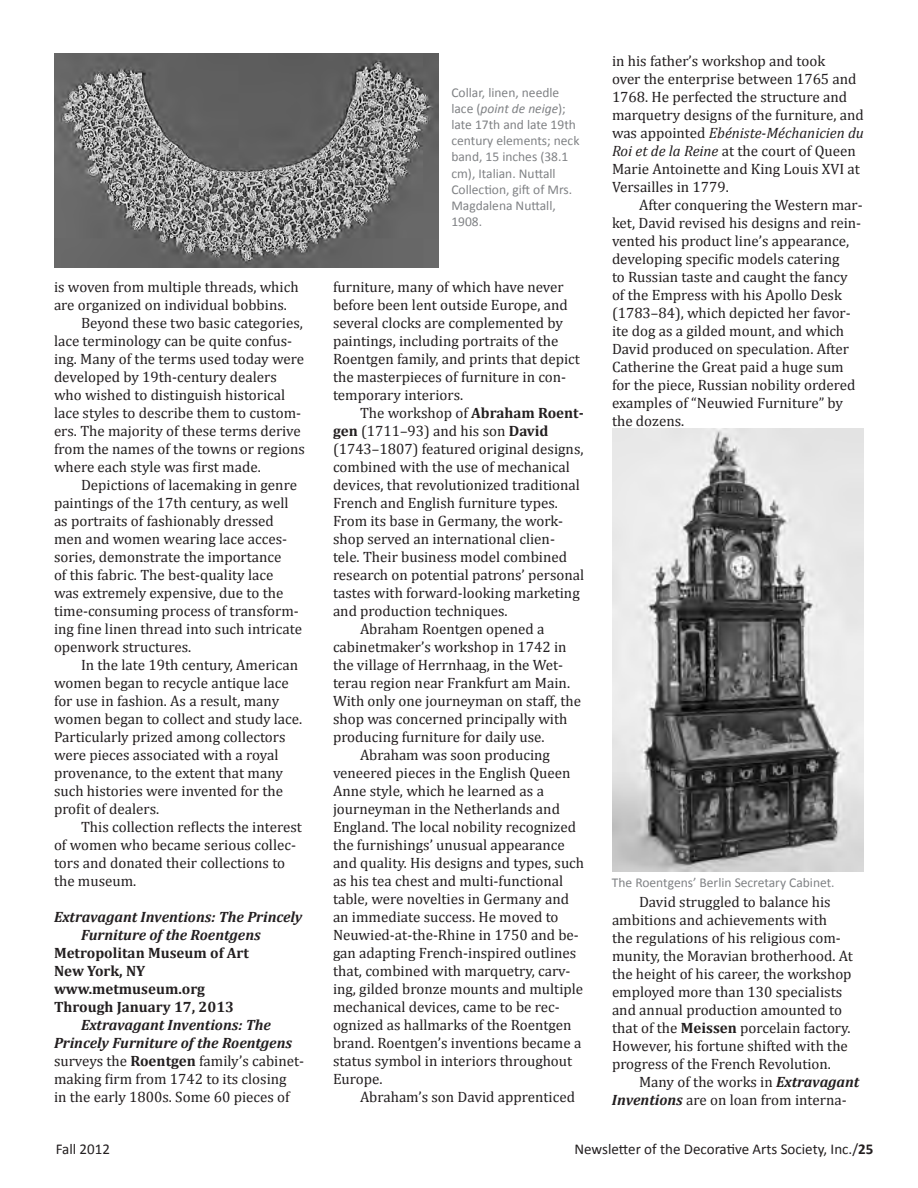
<style>
.page{position:relative;width:918px;height:1188px;background:#fff}
.page>*{position:absolute;margin:0;border:0;box-sizing:border-box;transform-origin:0 0}
.Body_text{font:15px/18px "Cambria";color:#231f20}
.Body_text-2{font:700 15px "Cambria";color:#231f20}
.Body_text-3{font:italic 700 15px "Cambria";color:#231f20}
.t1{font:15px "Calibri";color:#231f20}
.Body_text-4{font:13.5px/16.2px "Calibri";color:#808285}
.s1{font-weight:700;font-style:italic}
.s2{font-weight:700}
.s3{font-style:italic}
</style>
<div class="page">
<img style="left:612px;top:429px;width:252px;height:442px">
<img style="left:54px;top:54px;width:384px;height:214px">
<p class="Body_text" style="left:54px;top:278px;width:246px">is woven from multiple threads, which</p>
<p class="Body_text" style="left:54px;top:296px;width:234px">are organized on individual bobbins.</p>
<p class="Body_text" style="left:81px;top:314px;width:223px">Beyond these two basic categories,</p>
<p class="Body_text" style="left:54px;top:332px;width:240px">lace terminology can be quite confus-</p>
<p class="Body_text" style="left:54px;top:350px;width:252px">ing. Many of the terms used today were</p>
<p class="Body_text" style="left:54px;top:368px;width:224px">developed by 19th-century dealers</p>
<p class="Body_text" style="left:54px;top:386px;width:233px">who wished to distinguish historical</p>
<p class="Body_text" style="left:54px;top:404px;width:249px">lace styles to describe them to custom-</p>
<p class="Body_text" style="left:54px;top:422px;width:248px">ers. The majority of these terms derive</p>
<p class="Body_text" style="left:54px;top:440px;width:252px">from the names of the towns or regions</p>
<p class="Body_text" style="left:54px;top:458px;width:208px">where each style was first made.</p>
<p class="Body_text" style="left:54px;top:476px;width:250px;text-indent:27px">Depictions of lacemaking in genre paintings of the 17th century, as well as portraits of fashionably dressed men and women wearing lace acces&shy;sories, demonstrate the importance<br>of this fabric. The best-quality lace was extremely expensive, due to the time-consuming process of transform&shy;ing fine linen thread into such intricate openwork structures.</p>
<p class="Body_text" style="left:54px;top:656px;width:250px;text-indent:27px">In the late 19th century, American women began to recycle antique lace for use in fashion. As a result, many women began to collect and study lace.<br>Particularly prized among collectors were pieces associated with a royal provenance, to the extent that many such histories were invented for the profit of dealers.</p>
<p class="Body_text" style="left:54px;top:818px;width:249px;text-indent:27px">This collection reflects the interest of women who became serious collec&shy;tors and donated their collections to the museum.</p>
<p class="Body_text-3" style="left:54px;top:908px;width:250px">Extravagant Inventions: The Princely</p>
<p class="Body_text-3" style="left:81px;top:926px;width:181px">Furniture of the Roentgens</p>
<p class="Body_text-2" style="left:54px;top:944px;width:197px">Metropolitan Museum of Art</p>
<p class="Body_text-2" style="left:54px;top:962px;width:93px">New York, NY</p>
<p class="Body_text-2" style="left:54px;top:980px;width:153px">www.metmuseum.org</p>
<p class="Body_text-2" style="left:54px;top:998px;width:182px">Through January 17, 2013</p>
<p class="Body_text" style="left:54px;top:1016px;width:252px;text-indent:27px"><span class="s1">Extravagant Inventions: The Princely Furniture of the Roentgens </span>surveys the <span class="s2">Roentgen</span> family’s cabinet&shy;making firm from 1742 to its closing<br>in the early 1800s. Some 60 pieces of</p>
<p class="Body_text-4" style="left:451px;top:83px;width:130px">Collar, linen, needle lace (<span class="s3">point de neige</span>); late 17th and late 19th century elements; neck band, 15 inches (38.1 cm), Italian. Nuttall<br>Collection, gift of Mrs.<br>Magdalena Nuttall,<br>1908.</p>
<p class="Body_text" style="left:333px;top:278px;width:248px">furniture, many of which have never before been lent outside Europe, and several clocks are complemented by paintings, including portraits of the Roentgen family, and prints that depict the masterpieces of furniture in con&shy;temporary interiors.</p>
<p class="Body_text" style="left:333px;top:404px;width:253px;text-indent:27px">The workshop of <span class="s2">Abraham Roent&shy;gen</span> (1711–93) and his son <span class="s2">David </span>(1743–1807) featured original designs, combined with the use of mechanical devices, that revolutionized traditional French and English furniture types.<br>From its base in Germany, the work&shy;shop served an international clien&shy;tele. Their business model combined research on potential patrons’ personal tastes with forward-looking marketing and production techniques.</p>
<p class="Body_text" style="left:333px;top:620px;width:250px;text-indent:27px">Abraham Roentgen opened a cabinetmaker’s workshop in 1742 in the village of Herrnhaag, in the Wet&shy;terau region near Frankfurt am Main.<br>With only one journeyman on staff, the shop was concerned principally with producing furniture for daily use.</p>
<p class="Body_text" style="left:333px;top:746px;width:253px;text-indent:27px">Abraham was soon producing veneered pieces in the English Queen Anne style, which he learned as a journeyman in the Netherlands and England. The local nobility recognized the furnishings’ unusual appearance and quality. His designs and types, such as his tea chest and multi-functional table, were novelties in Germany and an immediate success. He moved to Neuwied-at-the-Rhine in 1750 and be&shy;gan adapting French-inspired outlines that, combined with marquetry, carv&shy;ing, gilded bronze mounts and multiple mechanical devices, came to be rec&shy;ognized as hallmarks of the Roentgen brand. Roentgen’s inventions became a status symbol in interiors throughout Europe.</p>
<p class="Body_text" style="left:360px;top:1088px;width:216px">Abraham’s son David apprenticed</p>
<p class="Body_text" style="left:612px;top:51px;width:253px">in his father’s workshop and took<br>over the enterprise between 1765 and 1768. He perfected the structure and marquetry designs of the furniture, and was appointed <span class="s3">Ebéniste-Méchanicien du Roi et de la Reine</span> at the court of Queen Marie Antoinette and King Louis XVI at Versailles in 1779.</p>
<p class="Body_text" style="left:612px;top:195px;width:252px;text-indent:27px">After conquering the Western mar&shy;ket, David revised his designs and rein&shy;vented his product line’s appearance, developing specific models catering<br>to Russian taste and caught the fancy of the Empress with his Apollo Desk (1783–84), which depicted her favor&shy;ite dog as a gilded mount, and which David produced on speculation. After Catherine the Great paid a huge sum for the piece, Russian nobility ordered examples of “Neuwied Furniture” by the dozens.</p>
<p class="Body_text-4" style="left:612px;top:874px;width:224px">The Roentgens’ Berlin Secretary Cabinet.</p>
<p class="Body_text" style="left:612px;top:893px;width:242px;text-indent:27px">David struggled to balance his ambitions and achievements with<br>the regulations of his religious com&shy;munity, the Moravian brotherhood. At the height of his career, the workshop employed more than 130 specialists and annual production amounted to that of the <span class="s2">Meissen</span> porcelain factory.<br>However, his fortune shifted with the progress of the French Revolution.</p>
<p class="Body_text" style="left:612px;top:1073px;width:249px;text-indent:27px">Many of the works in <span class="s1">Extravagant<br>Inventions</span> are on loan from interna-</p>
<p class="t1" style="left:56px;top:1139px;width:56px">Fall 2012</p>
<p class="t1" style="left:574px;top:1139px;width:300px">Newsletter of the Decorative Arts Society, Inc./<span class="s2">25</span></p>
</div>
